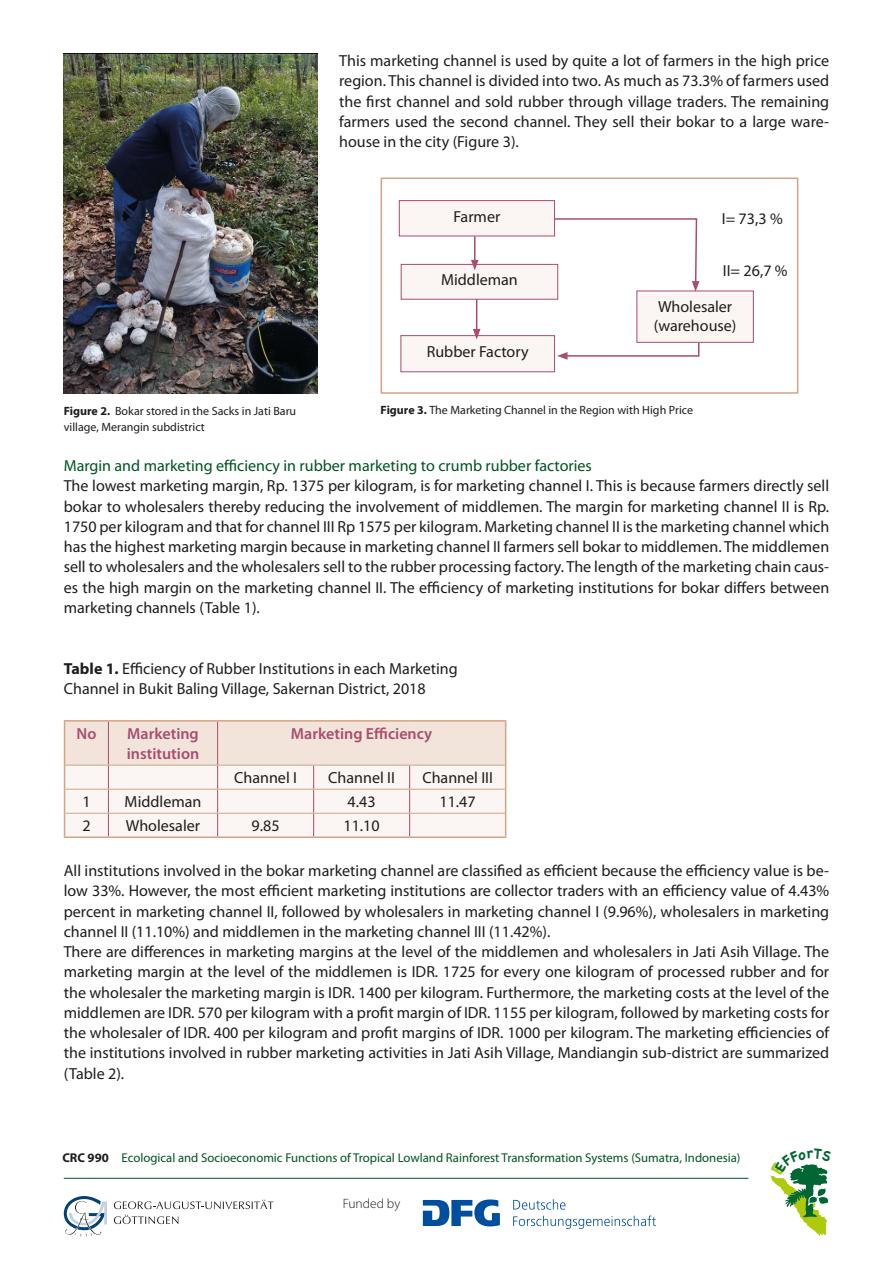
<style>
.page{position:relative;width:893px;height:1263px;background:#fff}
.page>*{position:absolute;margin:0;border:0;box-sizing:border-box;transform-origin:0 0}
.Lauftext{font:16.05px/20.2px "Myriad Pro";color:#1d1d1b;text-align:justify}
.Lauftext-2{font:16.05px "Myriad Pro";color:#005321}
.Lauftext-3{font:600 16.05px/20.2px "Myriad Pro";color:#a84d6f}
.t1{font:300 13.5px "Myriad Pro";color:#1d1d1b}
.t2{font:12.75px "Myriad Pro";color:#005321}
.Bildunterschrift{font:12px/15.8px "Myriad Pro";color:#1d1d1b}
.s1{font-weight:700}
.s2{font-weight:700;color:#1d1d1b}
</style>
<div class="page">
<svg style="left:423px;top:1199px;width:77px;height:27px"></svg>
<svg style="left:513px;top:1199px;width:143px;height:30px"></svg>
<svg style="left:64px;top:1196px;width:43px;height:40px"></svg>
<svg style="left:114px;top:1200px;width:159px;height:24px"></svg>
<hr style="left:64px;top:1178px;width:684px;height:1px;background:#005321">
<img style="left:64px;top:53px;width:254px;height:340px">
<svg style="left:557px;top:343px;width:143px;height:17px"></svg>
<div style="left:401px;top:336px;width:154px;height:36px;background:#fbf6f3"></div>
<div style="left:400px;top:335px;width:155px;height:37px;border:1px solid #a84d6f"></div>
<div style="left:381px;top:178px;width:417px;height:216px;border:2px solid #d3a383"></div>
<div style="left:637px;top:291px;width:116px;height:51px;background:#fbf6f3"></div>
<div style="left:636px;top:291px;width:118px;height:52px;border:1px solid #a84d6f"></div>
<svg style="left:553px;top:217px;width:146px;height:75px"></svg>
<div style="left:399px;top:201px;width:156px;height:35px;background:#fbf6f3"></div>
<div style="left:399px;top:200px;width:156px;height:36px;border:1px solid #a84d6f"></div>
<div style="left:401px;top:264px;width:157px;height:35px;background:#fbf6f3"></div>
<div style="left:401px;top:264px;width:157px;height:36px;border:1px solid #a84d6f"></div>
<hr style="left:476px;top:299px;width:1px;height:32px;background:#a84d6f">
<svg style="left:473px;top:329px;width:7px;height:10px"></svg>
<svg style="left:471px;top:236px;width:8px;height:34px"></svg>
<hr style="left:64px;top:720px;width:44px;height:2px;background:#d3a383">
<hr style="left:108px;top:720px;width:110px;height:2px;background:#d3a383">
<hr style="left:218px;top:720px;width:96px;height:2px;background:#d3a383">
<hr style="left:314px;top:720px;width:96px;height:2px;background:#d3a383">
<hr style="left:410px;top:720px;width:96px;height:2px;background:#d3a383">
<svg style="left:64px;top:721px;width:442px;height:115px"></svg>
<hr style="left:64px;top:836px;width:44px;height:2px;background:#d3a383">
<hr style="left:108px;top:836px;width:110px;height:2px;background:#d3a383">
<hr style="left:218px;top:836px;width:96px;height:2px;background:#d3a383">
<hr style="left:314px;top:836px;width:96px;height:2px;background:#d3a383">
<hr style="left:410px;top:836px;width:96px;height:2px;background:#d3a383">
<hr style="left:65px;top:765px;width:43px;height:1px;background:#d3a383">
<hr style="left:108px;top:765px;width:110px;height:1px;background:#d3a383">
<hr style="left:218px;top:765px;width:96px;height:1px;background:#d3a383">
<hr style="left:314px;top:765px;width:96px;height:1px;background:#d3a383">
<hr style="left:410px;top:765px;width:95px;height:1px;background:#d3a383">
<hr style="left:65px;top:789px;width:43px;height:1px;background:#d3a383">
<hr style="left:108px;top:789px;width:110px;height:1px;background:#d3a383">
<hr style="left:218px;top:789px;width:96px;height:1px;background:#d3a383">
<hr style="left:314px;top:789px;width:96px;height:1px;background:#d3a383">
<hr style="left:410px;top:789px;width:95px;height:1px;background:#d3a383">
<hr style="left:65px;top:813px;width:43px;height:1px;background:#d3a383">
<hr style="left:108px;top:813px;width:110px;height:1px;background:#d3a383">
<hr style="left:218px;top:813px;width:96px;height:1px;background:#d3a383">
<hr style="left:314px;top:813px;width:96px;height:1px;background:#d3a383">
<hr style="left:410px;top:813px;width:95px;height:1px;background:#d3a383">
<svg style="left:770px;top:1164px;width:59px;height:72px"></svg>
<p class="Lauftext" style="left:339px;top:50px;width:491px">This marketing channel is used by quite a lot of farmers in the high price region. This channel is divided into two. As much as 73.3% of farmers used the first channel and sold rubber through village traders. The remaining farmers used the second channel. They sell their bokar to a large ware&shy;house in the city (Figure 3).</p>
<p class="Bildunterschrift" style="left:64px;top:403px;width:234px"><span class="s1">Figure 2.</span> Bokar stored in the Sacks in Jati Baru village, Merangin subdistrict</p>
<p class="Lauftext" style="left:453px;top:206px;width:48px">Farmer</p>
<p class="Lauftext" style="left:441px;top:270px;width:78px">Middleman</p>
<p class="Lauftext" style="left:427px;top:341px;width:103px">Rubber Factory</p>
<p class="Lauftext" style="left:722px;top:208px;width:62px">I= 73,3 %</p>
<p class="Lauftext" style="left:723px;top:260px;width:66px">II= 26,7 %</p>
<p class="Lauftext" style="left:658px;top:296px;width:76px">Wholesaler</p>
<p class="Lauftext" style="left:654px;top:315px;width:84px">(warehouse)</p>
<p class="Bildunterschrift" style="left:381px;top:402px;width:314px"><span class="s1">Figure 3.</span> The Marketing Channel in the Region with High Price</p>
<p class="Lauftext-2" style="left:64px;top:456px;width:530px">Margin and marketing efficiency in rubber marketing to crumb rubber factories</p>
<p class="Lauftext" style="left:64px;top:476px;width:767px">The lowest marketing margin, Rp. 1375 per kilogram, is for marketing channel I. This is because farmers directly sell bokar to wholesalers thereby reducing the involvement of middlemen. The margin for marketing channel II is Rp.<br>1750 per kilogram and that for channel III Rp 1575 per kilogram. Marketing channel II is the marketing channel which has the highest marketing margin because in marketing channel II farmers sell bokar to middlemen. The middlemen sell to wholesalers and the wholesalers sell to the rubber processing factory. The length of the marketing chain caus&shy;es the high margin on the marketing channel II. The efficiency of marketing institutions for bokar differs between marketing channels (Table 1).</p>
<p class="Lauftext" style="left:64px;top:658px;width:396px"><span class="s1">Table 1.</span> Efficiency of Rubber Institutions in each Marketing<br>Channel in Bukit Baling Village, Sakernan District, 2018</p>
<p class="Lauftext-3" style="left:77px;top:723px;width:21px">No</p>
<p class="Lauftext-3" style="left:127px;top:723px;width:74px">Marketing institution</p>
<p class="Lauftext-3" style="left:291px;top:723px;width:143px">Marketing Efficiency</p>
<p class="Lauftext" style="left:234px;top:767px;width:64px">Channel I</p>
<p class="Lauftext" style="left:328px;top:767px;width:68px">Channel II</p>
<p class="Lauftext" style="left:422px;top:767px;width:72px">Channel III</p>
<p class="Lauftext" style="left:82px;top:791px;width:10px">1</p>
<p class="Lauftext" style="left:125px;top:791px;width:78px">Middleman</p>
<p class="Lauftext" style="left:348px;top:791px;width:30px">4.43</p>
<p class="Lauftext" style="left:439px;top:791px;width:38px">11.47</p>
<p class="Lauftext" style="left:82px;top:815px;width:10px">2</p>
<p class="Lauftext" style="left:126px;top:815px;width:76px">Wholesaler</p>
<p class="Lauftext" style="left:252px;top:815px;width:30px">9.85</p>
<p class="Lauftext" style="left:343px;top:815px;width:38px">11.10</p>
<p class="Lauftext" style="left:64px;top:860px;width:767px">All institutions involved in the bokar marketing channel are classified as efficient because the efficiency value is be&shy;low 33%. However, the most efficient marketing institutions are collector traders with an efficiency value of 4.43% percent in marketing channel II, followed by wholesalers in marketing channel I (9.96%), wholesalers in marketing channel II (11.10%) and middlemen in the marketing channel III (11.42%).</p>
<p class="Lauftext" style="left:64px;top:941px;width:767px">There are differences in marketing margins at the level of the middlemen and wholesalers in Jati Asih Village. The marketing margin at the level of the middlemen is IDR. 1725 for every one kilogram of processed rubber and for the wholesaler the marketing margin is IDR. 1400 per kilogram. Furthermore, the marketing costs at the level of the middlemen are IDR. 570 per kilogram with a profit margin of IDR. 1155 per kilogram, followed by marketing costs for the wholesaler of IDR. 400 per kilogram and profit margins of IDR. 1000 per kilogram. The marketing efficiencies of the institutions involved in rubber marketing activities in Jati Asih Village, Mandiangin sub-district are summarized (Table 2).</p>
<p class="t2" style="left:62px;top:1150px;width:680px"><span class="s2">CRC 990</span> Ecological and Socioeconomic Functions of Tropical Lowland Rainforest Transformation Systems (Sumatra, Indonesia)</p>
<p class="t1" style="left:343px;top:1195px;width:59px">Funded by</p>
</div>
